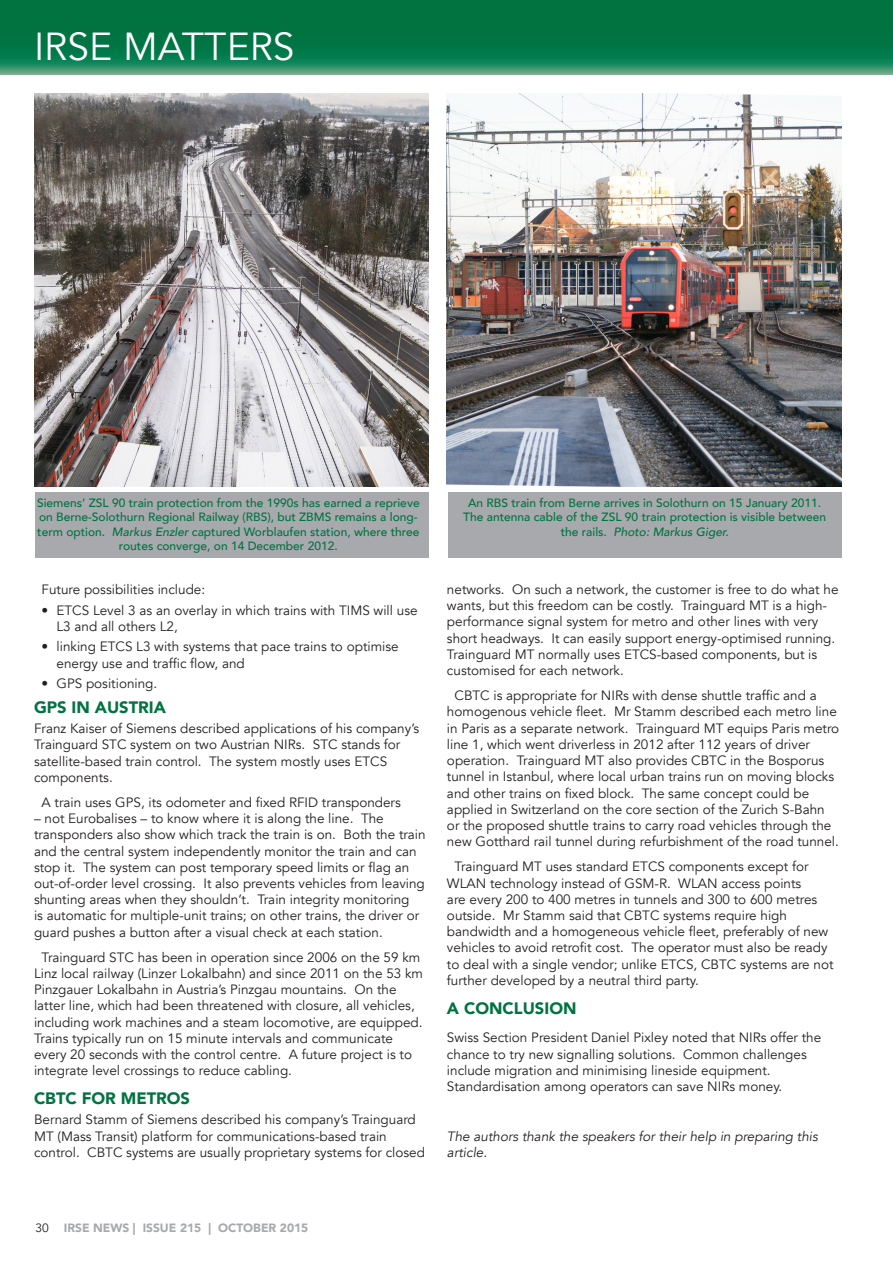
<style>
.page{position:relative;width:893px;height:1263px;background:#fff}
.page>*{position:absolute;margin:0;border:0;box-sizing:border-box;transform-origin:0 0}
.IRSE_News_Page_Banne{font:39px "Avenir";color:#fff}
.IRSE_News_Article_He{font:900 16.5px "Avenir";color:#007341}
.IRSE_News_Normal_Tex{font:13.5px/16.2px "Avenir";color:#231f20}
.IRSE_News_Normal_Bul{font:13.5px/16.2px "Avenir";color:#231f20}
.IRSE_News_Normal_Tex-2{font:italic 13.5px/16.2px "Avenir";color:#231f20}
.IRSE_Caption_Style{font:500 12px/14.4px "Avenir";color:#007341;text-align:center}
.t1{font:900 12px "Avenir";color:#a8a9ad}
.t2{font:12px "Avenir";color:#231f20}
.s1{font-style:italic}
</style>
<div class="page">
<svg style="left:0;top:0;width:893px;height:75px;background:#0b7b4c"></svg>
<img style="left:34px;top:94px;width:395px;height:392px">
<div style="left:35px;top:492px;width:394px;height:65px;background:#a8a9ad"></div>
<img style="left:447px;top:94px;width:395px;height:392px">
<div style="left:448px;top:492px;width:393px;height:65px;background:#a8a9ad"></div>
<p class="IRSE_News_Page_Banne" style="left:34px;top:24px;width:262px">IRSE MATTERS</p>
<p class="IRSE_Caption_Style" style="left:37px;top:495px;width:384px">Siemens’ ZSL 90 train protection from the 1990s has earned a reprieve on Berne-Solothurn Regional Railway (RBS), but ZBMS remains a long&shy;term option. <span class="s1">Markus Enzler</span> captured Worblaufen station, where three routes converge, on 14 December 2012.</p>
<p class="IRSE_Caption_Style" style="left:463px;top:495px;width:364px">An RBS train from Berne arrives in Solothurn on 15 January 2011.<br>The antenna cable of the ZSL 90 train protection is visible between the rails. <span class="s1">Photo: Markus Giger.</span></p>
<p class="IRSE_News_Normal_Tex" style="left:42px;top:581px;width:165px">Future possibilities include:</p>
<p class="IRSE_News_Normal_Bul" style="left:57px;top:602px;width:363px;text-indent:-15px">• ETCS Level 3 as an overlay in which trains with TIMS will use<br>L3 and all others L2,</p>
<p class="IRSE_News_Normal_Bul" style="left:57px;top:639px;width:344px;text-indent:-15px">• linking ETCS L3 with systems that pace trains to optimise energy use and traffic flow, and</p>
<p class="IRSE_News_Normal_Bul" style="left:42px;top:676px;width:117px">• GPS positioning.</p>
<p class="IRSE_News_Article_He" style="left:34px;top:693px;width:134px">GPS IN AUSTRIA</p>
<p class="IRSE_News_Normal_Tex" style="left:34px;top:721px;width:387px">Franz Kaiser of Siemens described applications of his company’s Trainguard STC system on two Austrian NIRs. STC stands for satellite-based train control. The system mostly uses ETCS components.</p>
<p class="IRSE_News_Normal_Tex" style="left:42px;top:794px;width:361px">A train uses GPS, its odometer and fixed RFID transponders</p>
<p class="IRSE_News_Normal_Tex" style="left:34px;top:811px;width:393px">– not Eurobalises – to know where it is along the line. The transponders also show which track the train is on. Both the train and the central system independently monitor the train and can stop it. The system can post temporary speed limits or flag an out-of-order level crossing. It also prevents vehicles from leaving shunting areas when they shouldn’t. Train integrity monitoring<br>is automatic for multiple-unit trains; on other trains, the driver or guard pushes a button after a visual check at each station.</p>
<p class="IRSE_News_Normal_Tex" style="left:34px;top:949px;width:391px;text-indent:8px">Trainguard STC has been in operation since 2006 on the 59 km Linz local railway (Linzer Lokalbahn) and since 2011 on the 53 km Pinzgauer Lokalbahn in Austria’s Pinzgau mountains. On the latter line, which had been threatened with closure, all vehicles, including work machines and a steam locomotive, are equipped.<br>Trains typically run on 15 minute intervals and communicate every 20 seconds with the control centre. A future project is to integrate level crossings to reduce cabling.</p>
<p class="IRSE_News_Article_He" style="left:34px;top:1084px;width:158px">CBTC FOR METROS</p>
<p class="IRSE_News_Normal_Tex" style="left:34px;top:1112px;width:392px">Bernard Stamm of Siemens described his company’s Trainguard<br>MT (Mass Transit) platform for communications-based train control. CBTC systems are usually proprietary systems for closed</p>
<p class="IRSE_News_Normal_Tex" style="left:447px;top:581px;width:393px">networks. On such a network, the customer is free to do what he wants, but this freedom can be costly. Trainguard MT is a high&shy;performance signal system for metro and other lines with very short headways. It can easily support energy-optimised running.<br>Trainguard MT normally uses ETCS-based components, but is customised for each network.</p>
<p class="IRSE_News_Normal_Tex" style="left:447px;top:688px;width:394px;text-indent:8px">CBTC is appropriate for NIRs with dense shuttle traffic and a homogenous vehicle fleet. Mr Stamm described each metro line in Paris as a separate network. Trainguard MT equips Paris metro line 1, which went driverless in 2012 after 112 years of driver operation. Trainguard MT also provides CBTC in the Bosporus tunnel in Istanbul, where local urban trains run on moving blocks and other trains on fixed block. The same concept could be applied in Switzerland on the core section of the Zurich S-Bahn or the proposed shuttle trains to carry road vehicles through the new Gotthard rail tunnel during refurbishment of the road tunnel.</p>
<p class="IRSE_News_Normal_Tex" style="left:447px;top:859px;width:388px;text-indent:8px">Trainguard MT uses standard ETCS components except for WLAN technology instead of GSM-R. WLAN access points<br>are every 200 to 400 metres in tunnels and 300 to 600 metres outside. Mr Stamm said that CBTC systems require high bandwidth and a homogeneous vehicle fleet, preferably of new vehicles to avoid retrofit cost. The operator must also be ready to deal with a single vendor; unlike ETCS, CBTC systems are not further developed by a neutral third party.</p>
<p class="IRSE_News_Article_He" style="left:447px;top:994px;width:131px">A CONCLUSION</p>
<p class="IRSE_News_Normal_Tex" style="left:447px;top:1030px;width:376px">Swiss Section President Daniel Pixley noted that NIRs offer the chance to try new signalling solutions. Common challenges include migration and minimising lineside equipment.<br>Standardisation among operators can save NIRs money.</p>
<p class="IRSE_News_Normal_Tex-2" style="left:447px;top:1128px;width:372px">The authors thank the speakers for their help in preparing this article.</p>
<p class="t2" style="left:35px;top:1221px;width:15px">30</p>
<p class="t1" style="left:64px;top:1218px;width:246px">IRSE NEWS | ISSUE 215 | OCTOBER 2015</p>
</div>
